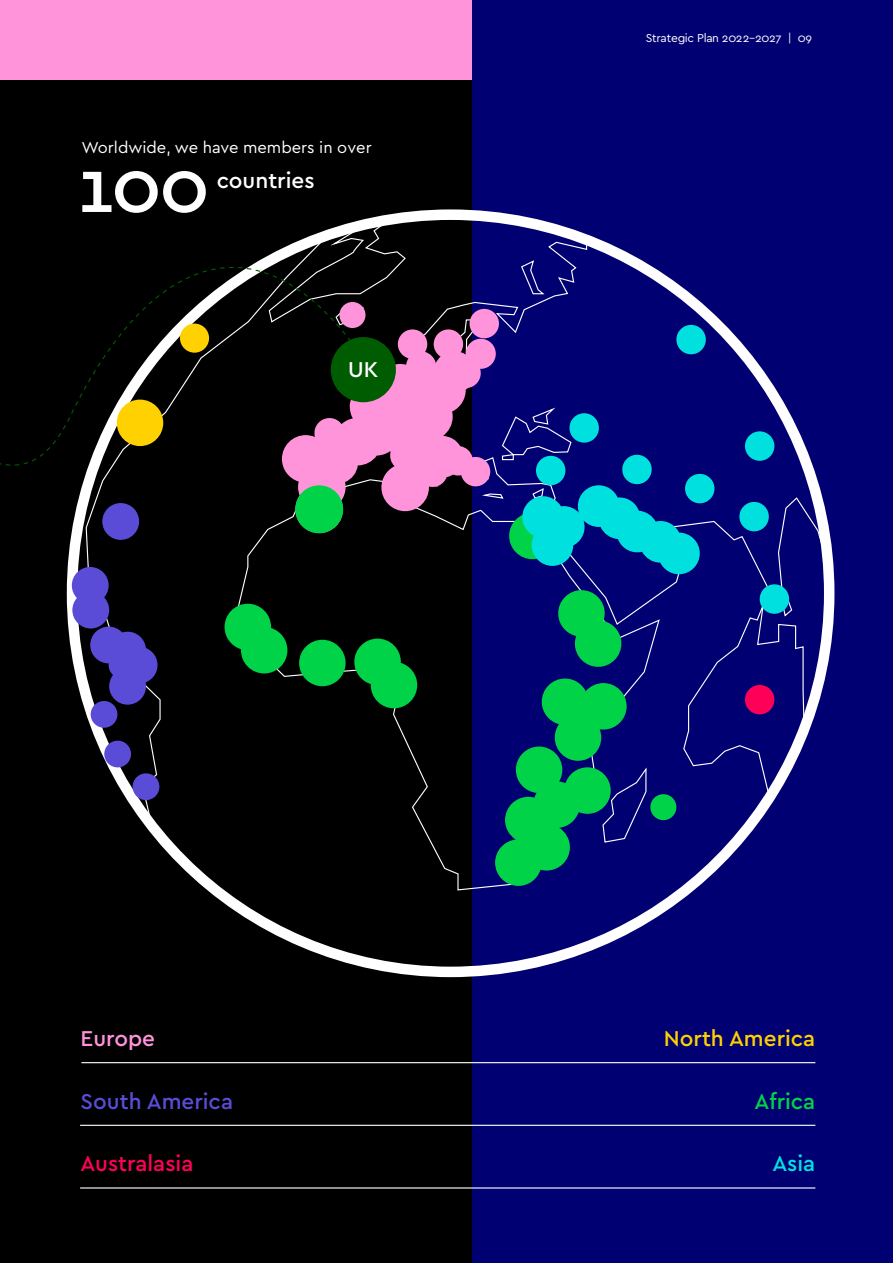
<style>
.page{position:relative;width:893px;height:1263px;background:#fff}
.page>*{position:absolute;margin:0;border:0;box-sizing:border-box;transform-origin:0 0}
.t1{font:500 75px "Cera GR";color:#fff}
.t2{font:500 22.5px "Cera GR";color:#5a4cd7}
.t3{font:500 22.5px "Cera GR";color:#ffd100}
.t4{font:500 22.5px "Cera GR";color:#fff}
.t5{font:500 22.5px "Cera GR";color:#ff0058}
.t6{font:500 22.5px "Cera GR";color:#ff94da}
.t7{font:500 22.5px "Cera GR";color:#00d347}
.t8{font:500 22.5px "Cera GR";color:#00e1df}
.t9{font:16.5px "Cera GR";color:#fff}
.t10{font:12px "Cera GR";letter-spacing:-.015em;color:#fff}
</style>
<div class="page">
<div style="left:0;top:0;width:472px;height:80px;background:#ff94da"></div>
<div style="left:0;top:80px;width:472px;height:1183px;background:#000"></div>
<div style="left:472px;top:0;width:421px;height:1263px;background:#010072"></div>
<svg style="left:331px;top:301px;width:499px;height:590px"></svg>
<svg style="left:683px;top:596px;width:122px;height:196px"></svg>
<svg style="left:85px;top:579px;width:245px;height:248px"></svg>
<svg style="left:225px;top:604px;width:62px;height:69px"></svg>
<svg style="left:354px;top:639px;width:63px;height:69px"></svg>
<div style="left:299px;top:640px;width:47px;height:46px;background:#00d347;border-radius:50%"></div>
<svg style="left:556px;top:588px;width:67px;height:81px"></svg>
<div style="left:650px;top:794px;width:26px;height:26px;background:#00d347;border-radius:50%"></div>
<svg style="left:495px;top:678px;width:152px;height:208px"></svg>
<svg style="left:72px;top:579px;width:86px;height:126px"></svg>
<div style="left:91px;top:701px;width:26px;height:27px;background:#5a4cd7;border-radius:50%"></div>
<div style="left:104px;top:741px;width:27px;height:26px;background:#5a4cd7;border-radius:50%"></div>
<div style="left:133px;top:773px;width:26px;height:27px;background:#5a4cd7;border-radius:50%"></div>
<div style="left:745px;top:685px;width:29px;height:29px;background:#ff0058;border-radius:50%"></div>
<div style="left:685px;top:474px;width:29px;height:29px;background:#00e1df;border-radius:50%"></div>
<div style="left:745px;top:431px;width:29px;height:30px;background:#00e1df;border-radius:50%"></div>
<div style="left:739px;top:502px;width:30px;height:29px;background:#00e1df;border-radius:50%"></div>
<div style="left:760px;top:584px;width:29px;height:30px;background:#00e1df;border-radius:50%"></div>
<div style="left:676px;top:325px;width:30px;height:29px;background:#00e1df;border-radius:50%"></div>
<hr style="left:81px;top:1062px;width:734px;height:1px;background:#fff">
<hr style="left:80px;top:1187px;width:735px;height:1px;background:#fff">
<hr style="left:80px;top:1125px;width:735px;height:1px;background:#fff">
<svg style="left:0;top:255px;width:364px;height:324px"></svg>
<svg style="left:268px;top:217px;width:432px;height:357px"></svg>
<p class="t9" style="left:81px;top:138px;width:292px">Worldwide, we have members in over</p>
<h1 class="t1" style="left:77px;top:144px;width:134px">100</h1>
<h2 class="t4" style="left:217px;top:168px;width:99px">countries</h2>
<h2 class="t4" style="left:348px;top:357px;width:32px">UK</h2>
<h2 class="t6" style="left:81px;top:1026px;width:76px">Europe</h2>
<h2 class="t2" style="left:81px;top:1088px;width:154px">South America</h2>
<h2 class="t5" style="left:81px;top:1151px;width:114px">Australasia</h2>
<p class="t10" style="left:646px;top:32px;width:168px">Strategic Plan 2022–2027 | 09</p>
<h2 class="t3" style="left:664px;top:1026px;width:153px">North America</h2>
<h2 class="t7" style="left:754px;top:1088px;width:62px">Africa</h2>
<h2 class="t8" style="left:772px;top:1151px;width:44px">Asia</h2>
</div>
